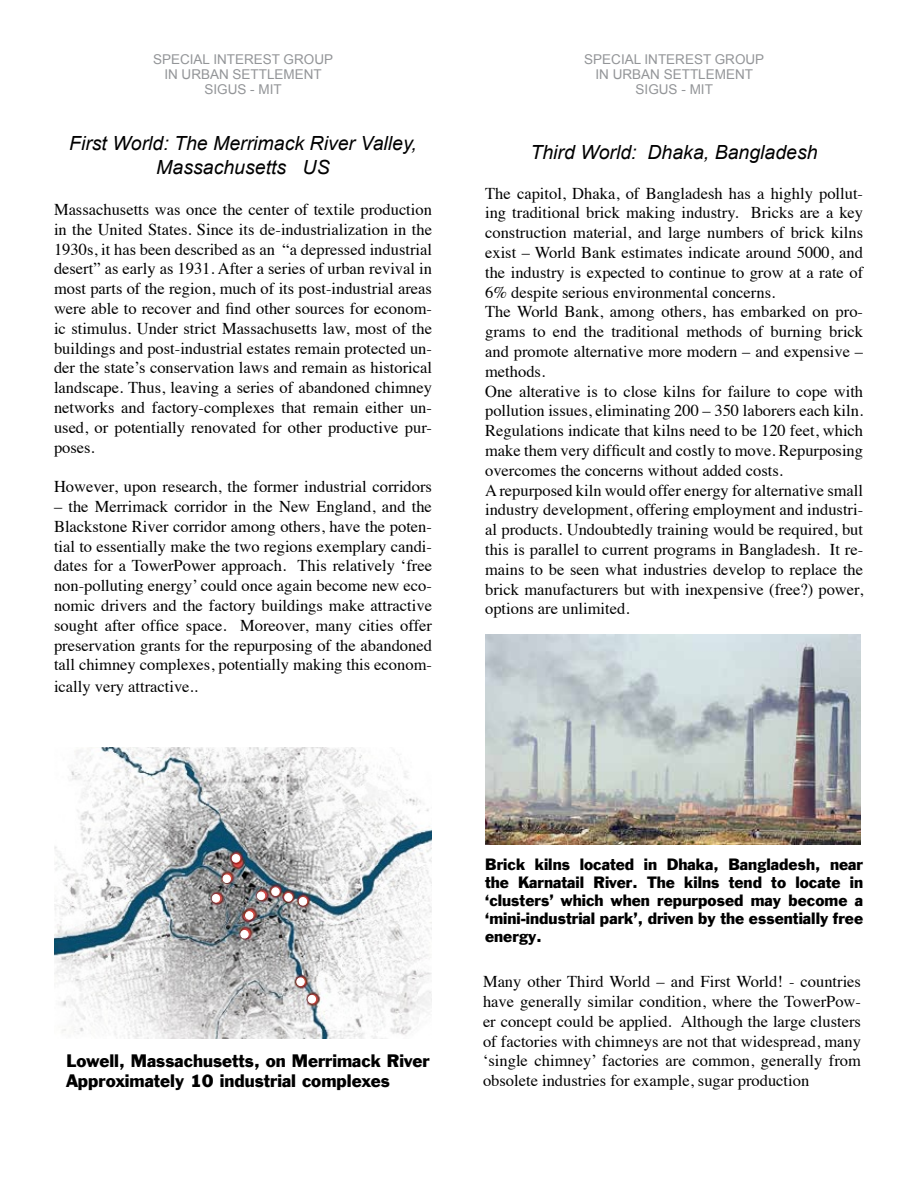
<style>
.page{position:relative;width:918px;height:1188px;background:#fff}
.page>*{position:absolute;margin:0;border:0;box-sizing:border-box;transform-origin:0 0}
.t1{font:italic 19.5px/23.4px "Arial";color:#000;text-align:center}
.t2{font:16.5px/19.8px "Times";color:#000;text-align:justify}
.t3{font:16.5px/19.8px "Franklin Gothic";color:#000}
.t4{font:15px/18px "Franklin Gothic";color:#000;text-align:justify}
.t5{font:13.5px/15px "Arial";color:#939598;text-align:center}
</style>
<div class="page">
<img style="left:54px;top:747px;width:378px;height:292px">
<div style="left:212px;top:895px;width:8px;height:7px;background:#fff;border-radius:50%"></div>
<div style="left:212px;top:894px;width:8px;height:8px;border:1px solid #fff;border-radius:50%"></div>
<div style="left:241px;top:931px;width:7px;height:7px;background:#fff;border-radius:50%"></div>
<div style="left:241px;top:930px;width:7px;height:8px;border:1px solid #fff;border-radius:50%"></div>
<div style="left:246px;top:912px;width:7px;height:7px;background:#fff;border-radius:50%"></div>
<div style="left:245px;top:912px;width:8px;height:7px;border:1px solid #fff;border-radius:50%"></div>
<div style="left:223px;top:875px;width:7px;height:8px;background:#fff;border-radius:50%"></div>
<div style="left:223px;top:875px;width:8px;height:8px;border:1px solid #fff;border-radius:50%"></div>
<div style="left:232px;top:855px;width:8px;height:7px;background:#fff;border-radius:50%"></div>
<div style="left:232px;top:854px;width:8px;height:8px;border:1px solid #fff;border-radius:50%"></div>
<div style="left:257px;top:892px;width:8px;height:8px;background:#fff;border-radius:50%"></div>
<div style="left:257px;top:892px;width:8px;height:8px;border:1px solid #fff;border-radius:50%"></div>
<div style="left:272px;top:888px;width:7px;height:7px;background:#fff;border-radius:50%"></div>
<div style="left:272px;top:888px;width:7px;height:8px;border:1px solid #fff;border-radius:50%"></div>
<div style="left:285px;top:894px;width:7px;height:7px;background:#fff;border-radius:50%"></div>
<div style="left:285px;top:893px;width:7px;height:8px;border:1px solid #fff;border-radius:50%"></div>
<div style="left:299px;top:898px;width:8px;height:7px;background:#fff;border-radius:50%"></div>
<div style="left:299px;top:897px;width:8px;height:8px;border:1px solid #fff;border-radius:50%"></div>
<div style="left:297px;top:978px;width:7px;height:8px;background:#fff;border-radius:50%"></div>
<div style="left:297px;top:978px;width:7px;height:8px;border:1px solid #fff;border-radius:50%"></div>
<div style="left:308px;top:995px;width:8px;height:8px;background:#fff;border-radius:50%"></div>
<div style="left:308px;top:995px;width:8px;height:8px;border:1px solid #fff;border-radius:50%"></div>
<img style="left:485px;top:634px;width:376px;height:211px">
<p class="t5" style="left:153px;top:52px;width:182px">SPECIAL INTEREST GROUP<br>IN URBAN SETTLEMENT<br>SIGUS - MIT</p>
<p class="t1" style="left:69px;top:132px;width:349px">First World: The Merrimack River Valley,<br>Massachusetts US</p>
<p class="t2" style="left:54px;top:198px;width:380px">Massachusetts was once the center of textile production in the United States. Since its de-industrialization in the 1930s, it has been described as an “a depressed industrial desert” as early as 1931. After a series of urban revival in most parts of the region, much of its post-industrial areas were able to recover and find other sources for econom&shy;ic stimulus. Under strict Massachusetts law, most of the buildings and post-industrial estates remain protected un&shy;der the state’s conservation laws and remain as historical landscape. Thus, leaving a series of abandoned chimney networks and factory-complexes that remain either un&shy;used, or potentially renovated for other productive pur&shy;poses.</p>
<p class="t2" style="left:54px;top:475px;width:380px">However, upon research, the former industrial corridors</p>
<p class="t2" style="left:54px;top:495px;width:380px">– the Merrimack corridor in the New England, and the Blackstone River corridor among others, have the poten&shy;tial to essentially make the two regions exemplary candi&shy;dates for a TowerPower approach. This relatively ‘free non-polluting energy’ could once again become new eco&shy;nomic drivers and the factory buildings make attractive sought after office space. Moreover, many cities offer preservation grants for the repurposing of the abandoned tall chimney complexes, potentially making this econom-</p>
<p class="t2" style="left:54px;top:675px;width:145px">ically very attractive..</p>
<p class="t5" style="left:584px;top:52px;width:182px">SPECIAL INTEREST GROUP<br>IN URBAN SETTLEMENT<br>SIGUS - MIT</p>
<p class="t1" style="left:531px;top:141px;width:289px">Third World: Dhaka, Bangladesh</p>
<p class="t2" style="left:485px;top:182px;width:380px;text-align:left">The capitol, Dhaka, of Bangladesh has a highly pollut&shy;ing traditional brick making industry. Bricks are a key construction material, and large numbers of brick kilns exist – World Bank estimates indicate around 5000, and the industry is expected to continue to grow at a rate of 6% despite serious environmental concerns.<br>The World Bank, among others, has embarked on pro&shy;grams to end the traditional methods of burning brick and promote alternative more modern – and expensive – methods.<br>One alterative is to close kilns for failure to cope with pollution issues, eliminating 200 – 350 laborers each kiln.<br>Regulations indicate that kilns need to be 120 feet, which make them very difficult and costly to move. Repurposing overcomes the concerns without added costs.<br>A repurposed kiln would offer energy for alternative small industry development, offering employment and industri&shy;al products. Undoubtedly training would be required, but this is parallel to current programs in Bangladesh. It re&shy;mains to be seen what industries develop to replace the brick manufacturers but with inexpensive (free?) power, options are unlimited.</p>
<p class="t3" style="left:66px;top:1052px;width:365px">Lowell, Massachusetts, on Merrimack River<br>Approximately 10 industrial complexes</p>
<p class="t4" style="left:485px;top:856px;width:380px">Brick kilns located in Dhaka, Bangladesh, near the Karnatail River. The kilns tend to locate in ‘clusters’ which when repurposed may become a ‘mini-industrial park’, driven by the essentially free energy.</p>
<p class="t2" style="left:483px;top:970px;width:380px">Many other Third World – and First World! - countries have generally similar condition, where the TowerPow&shy;er concept could be applied. Although the large clusters of factories with chimneys are not that widespread, many ‘single chimney’ factories are common, generally from obsolete industries for example, sugar production</p>
</div>
